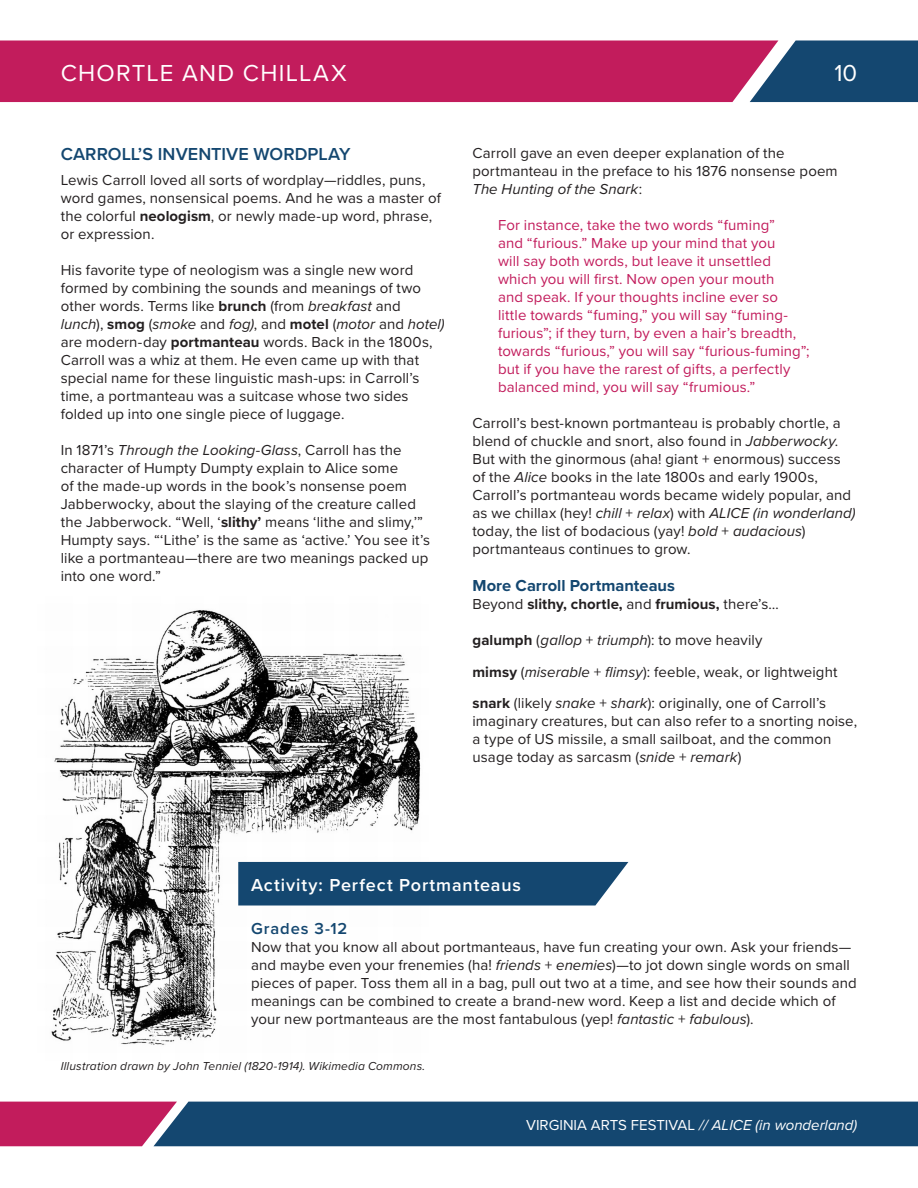
<style>
.page{position:relative;width:918px;height:1188px;background:#fff}
.page>*{position:absolute;margin:0;border:0;box-sizing:border-box;transform-origin:0 0}
.t1{font:24px "Proxima Nova";letter-spacing:.055em;color:#fff}
.t2{font:600 18px "Proxima Nova";letter-spacing:.05em;color:#fff}
.t3{font:600 18px "Proxima Nova";letter-spacing:.005em;color:#144770}
.t4{font:700 16.5px "Proxima Nova";color:#144770}
.t5{font:600 16.5px "Proxima Nova";letter-spacing:.05em;color:#144770}
.t6{font:15px/18px "Proxima Nova";letter-spacing:.005em;color:#231f20}
.t7{font:15px/18px "Proxima Nova";letter-spacing:.005em;color:#c21c5c}
.t8{font:italic 15px "Proxima Nova";color:#fff}
.t9{font:700 15px "Proxima Nova";letter-spacing:.005em;color:#231f20}
.t10{font:italic 12px "Proxima Nova";letter-spacing:.015em;color:#231f20}
.s1{font-weight:700}
.s2{font-style:italic}
.s3{font-weight:400}
.s4{font-style:normal}
</style>
<div class="page">
<div style="left:0;top:40px;width:750px;height:62px;background:#c21c5c"></div>
<svg style="left:750px;top:40px;width:168px;height:62px;background:#32557b"></svg>
<svg style="left:0;top:1102px;width:918px;height:44px;background:#35416e"></svg>
<img style="left:51px;top:610px;width:377px;height:435px">
<div style="left:238px;top:862px;width:390px;height:44px;background:#144770"></div>
<p class="t1" style="left:61px;top:55px;width:288px">CHORTLE AND CHILLAX</p>
<p class="t3" style="left:61px;top:141px;width:291px">CARROLL’S INVENTIVE WORDPLAY</p>
<p class="t6" style="left:61px;top:170px;width:382px">Lewis Carroll loved all sorts of wordplay—riddles, puns, word games, nonsensical poems. And he was a master of the colorful <span class="s1">neologism</span>, or newly made-up word, phrase, or expression.</p>
<p class="t6" style="left:61px;top:260px;width:385px">His favorite type of neologism was a single new word formed by combining the sounds and meanings of two other words. Terms like <span class="s1">brunch</span> (from <span class="s2">breakfast</span> and <span class="s2">lunch</span>), <span class="s1">smog</span> (<span class="s2">smoke</span> and <span class="s2">fog)</span>, and <span class="s1">motel</span> (<span class="s2">motor</span> and <span class="s2">hotel) </span>are modern-day <span class="s1">portmanteau</span> words. Back in the 1800s, Carroll was a whiz at them. He even came up with that special name for these linguistic mash-ups: in Carroll’s time, a portmanteau was a suitcase whose two sides folded up into one single piece of luggage.</p>
<p class="t6" style="left:61px;top:440px;width:371px">In 1871’s <span class="s2">Through the Looking-Glass</span>, Carroll has the character of Humpty Dumpty explain to Alice some<br>of the made-up words in the book’s nonsense poem Jabberwocky, about the slaying of the creature called the Jabberwock. “Well, ‘<span class="s1">slithy’</span> means ‘lithe and slimy,’” Humpty says. “‘Lithe’ is the same as ‘active.’ You see it’s like a portmanteau—there are two meanings packed up into one word.”</p>
<h1 class="t1" style="left:834px;top:55px;width:24px">10</h1>
<p class="t6" style="left:472px;top:143px;width:367px">Carroll gave an even deeper explanation of the portmanteau in the preface to his 1876 nonsense poem<br><span class="s2">The Hunting of the Snark</span>:</p>
<p class="t7" style="left:498px;top:215px;width:313px">For instance, take the two words “fuming”<br>and “furious.” Make up your mind that you<br>will say both words, but leave it unsettled which you will first. Now open your mouth<br>and speak. If your thoughts incline ever so little towards “fuming,” you will say “fuming&shy;furious”; if they turn, by even a hair’s breadth, towards “furious,” you will say “furious-fuming”; but if you have the rarest of gifts, a perfectly balanced mind, you will say “frumious.”</p>
<p class="t6" style="left:472px;top:413px;width:385px">Carroll’s best-known portmanteau is probably chortle, a blend of chuckle and snort, also found in <span class="s2">Jabberwocky</span>.<br>But with the ginormous (aha! giant + enormous) success of the <span class="s2">Alice</span> books in the late 1800s and early 1900s, Carroll’s portmanteau words became widely popular, and as we chillax (hey! <span class="s2">chill</span> + <span class="s2">relax</span>) with <span class="s2">ALICE (in wonderland) </span>today, the list of bodacious (yay! <span class="s2">bold</span> + <span class="s2">audacious</span>) portmanteaus continues to grow.</p>
<p class="t4" style="left:472px;top:574px;width:204px">More Carroll Portmanteaus</p>
<p class="t9" style="left:472px;top:593px;width:308px"><span class="s3">Beyond</span> slithy, chortle, <span class="s3">and</span> frumious, <span class="s3">there’s…</span></p>
<p class="t6" style="left:472px;top:631px;width:291px"><span class="s1">galumph</span> (<span class="s2">gallop</span> + <span class="s2">triumph</span>): to move heavily</p>
<p class="t6" style="left:472px;top:662px;width:367px"><span class="s1">mimsy</span> (<span class="s2">miserable</span> + <span class="s2">flimsy</span>): feeble, weak, or lightweight</p>
<p class="t6" style="left:472px;top:694px;width:386px"><span class="s1">snark</span> (likely <span class="s2">snake</span> + <span class="s2">shark</span>): originally, one of Carroll’s imaginary creatures, but can also refer to a snorting noise, a type of US missile, a small sailboat, and the common usage today as sarcasm (<span class="s2">snide</span> + <span class="s2">remark</span>)</p>
<p class="t2" style="left:251px;top:871px;width:271px">Activity: Perfect Portmanteaus</p>
<p class="t5" style="left:251px;top:916px;width:98px">Grades 3-12</p>
<p class="t6" style="left:251px;top:937px;width:607px">Now that you know all about portmanteaus, have fun creating your own. Ask your friends— and maybe even your frenemies (ha! <span class="s2">friends</span> + <span class="s2">enemies</span>)—to jot down single words on small pieces of paper. Toss them all in a bag, pull out two at a time, and see how their sounds and meanings can be combined to create a brand-new word. Keep a list and decide which of your new portmanteaus are the most fantabulous (yep! <span class="s2">fantastic</span> + <span class="s2">fabulous</span>).</p>
<p class="t10" style="left:61px;top:1057px;width:366px">Illustration drawn by John Tenniel (1820-1914). Wikimedia Commons.</p>
<p class="t8" style="left:526px;top:1114px;width:333px"><span class="s4">VIRGINIA ARTS FESTIVAL</span> // ALICE (in wonderland)</p>
</div>
